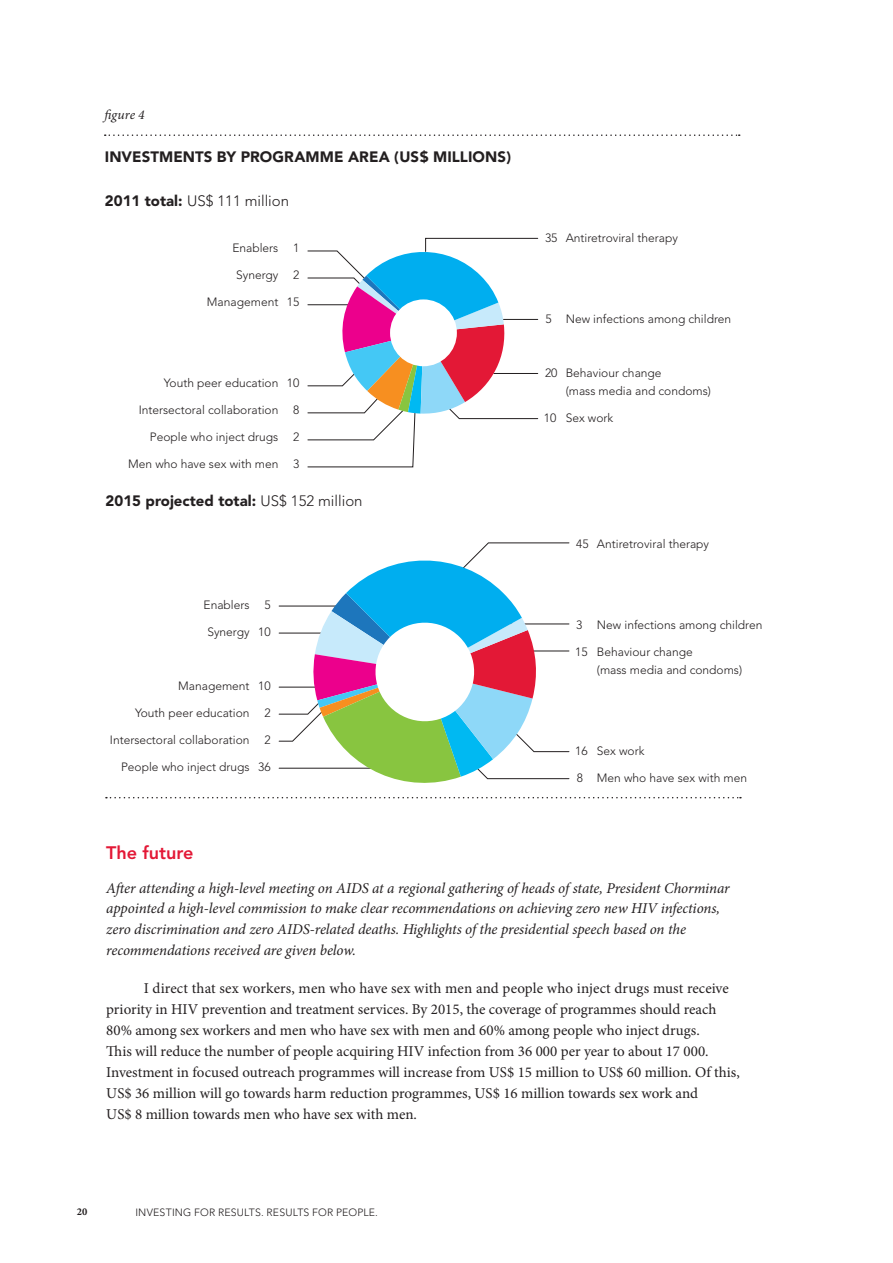
<style>
.page{position:relative;width:893px;height:1263px;background:#fff}
.page>*{position:absolute;margin:0;border:0;box-sizing:border-box;transform-origin:0 0}
.t1{font:800 18px "Avenir";color:#e31836}
.t2{font:15px/21px "Minion Pro";color:#231f20}
.t3{font:italic 15px/21px "Minion Pro";letter-spacing:-.005em;color:#231f20}
.t4{font:900 15px "Avenir";color:#231f20}
.t5{font:300 15px "Avenir";color:#231f20}
.t6{font:italic 13.5px "Minion Pro";color:#231f20}
.t7{font:300 12px/18px "Avenir";color:#231f20}
.t8{font:300 10.5px "Avenir";letter-spacing:.02em;color:#231f20}
.t9{font:700 10.5px "Minion Pro";color:#231f20}
.s1{font-weight:900}
.s2{font-weight:300}
</style>
<div class="page">
<svg style="left:105px;top:134px;width:634px;height:2px"></svg>
<svg style="left:307px;top:238px;width:231px;height:229px"></svg>
<div style="left:390px;top:299px;width:67px;height:67px;background:#fff;border-radius:50%"></div>
<svg style="left:106px;top:543px;width:635px;height:255px"></svg>
<p class="t6" style="left:104px;top:109px;width:42px">figure 4</p>
<p class="t4" style="left:105px;top:151px;width:408px">INVESTMENTS BY PROGRAMME AREA (US$ MILLIONS)</p>
<p class="t5" style="left:105px;top:194px;width:186px"><span class="s1">2011 total:</span> US$ 111 million</p>
<p class="t7" style="left:232px;top:240px;width:47px">Enablers</p>
<p class="t7" style="left:236px;top:267px;width:44px">Synergy</p>
<p class="t7" style="left:207px;top:294px;width:73px">Management</p>
<p class="t7" style="left:293px;top:240px;width:8px">1</p>
<p class="t7" style="left:293px;top:267px;width:8px">2</p>
<p class="t7" style="left:287px;top:294px;width:14px">15</p>
<p class="t7" style="left:164px;top:375px;width:116px">Youth peer education</p>
<p class="t7" style="left:139px;top:402px;width:141px">Intersectoral collaboration</p>
<p class="t7" style="left:150px;top:429px;width:130px">People who inject drugs</p>
<p class="t7" style="left:128px;top:456px;width:152px">Men who have sex with men</p>
<p class="t7" style="left:287px;top:375px;width:14px">10</p>
<p class="t7" style="left:293px;top:402px;width:8px">8</p>
<p class="t7" style="left:293px;top:429px;width:8px">2</p>
<p class="t7" style="left:293px;top:456px;width:8px">3</p>
<p class="t4" style="left:106px;top:494px;width:258px">2015 projected total: <span class="s2">US$ 152 million</span></p>
<p class="t7" style="left:203px;top:597px;width:47px">Enablers</p>
<p class="t7" style="left:207px;top:624px;width:44px">Synergy</p>
<p class="t7" style="left:264px;top:597px;width:8px">5</p>
<p class="t7" style="left:258px;top:624px;width:14px">10</p>
<p class="t7" style="left:178px;top:678px;width:73px">Management</p>
<p class="t7" style="left:135px;top:705px;width:116px">Youth peer education</p>
<p class="t7" style="left:110px;top:732px;width:141px">Intersectoral collaboration</p>
<p class="t7" style="left:121px;top:759px;width:130px">People who inject drugs</p>
<p class="t7" style="left:258px;top:678px;width:14px">10</p>
<p class="t7" style="left:264px;top:705px;width:8px">2</p>
<p class="t7" style="left:264px;top:732px;width:8px">2</p>
<p class="t7" style="left:258px;top:759px;width:14px">36</p>
<p class="t7" style="left:545px;top:230px;width:134px">35 Antiretroviral therapy</p>
<p class="t7" style="left:545px;top:311px;width:187px">5 New infections among children</p>
<p class="t7" style="left:565px;top:365px;width:147px;text-indent:-21px">20 Behaviour change<br>(mass media and condoms)</p>
<p class="t7" style="left:544px;top:409px;width:71px">10 Sex work</p>
<p class="t7" style="left:576px;top:536px;width:134px">45 Antiretroviral therapy</p>
<p class="t7" style="left:576px;top:617px;width:188px">3 New infections among children</p>
<p class="t7" style="left:597px;top:644px;width:147px;text-indent:-22px">15 Behaviour change<br>(mass media and condoms)</p>
<p class="t7" style="left:575px;top:743px;width:71px">16 Sex work</p>
<p class="t7" style="left:577px;top:770px;width:172px">8 Men who have sex with men</p>
<p class="t1" style="left:106px;top:845px;width:89px">The future</p>
<p class="t3" style="left:106px;top:878px;width:625px">After attending a high-level meeting on AIDS at a regional gathering of heads of state, President Chorminar appointed a high-level commission to make clear recommendations on achieving zero new HIV infections, zero discrimination and zero AIDS-related deaths. Highlights of the presidential speech based on the recommendations received are given below.</p>
<p class="t2" style="left:106px;top:979px;width:635px;text-indent:37px">I direct that sex workers, men who have sex with men and people who inject drugs must receive priority in HIV prevention and treatment services. By 2015, the coverage of programmes should reach 80% among sex workers and men who have sex with men and 60% among people who inject drugs.<br>This will reduce the number of people acquiring HIV infection from 36 000 per year to about 17 000.<br>Investment in focused outreach programmes will increase from US$ 15 million to US$ 60 million. Of this, US$ 36 million will go towards harm reduction programmes, US$ 16 million towards sex work and<br>US$ 8 million towards men who have sex with men.</p>
<p class="t9" style="left:77px;top:1208px;width:12px">20</p>
<p class="t8" style="left:135px;top:1208px;width:244px">INVESTING FOR RESULTS. RESULTS FOR PEOPLE.</p>
</div>
